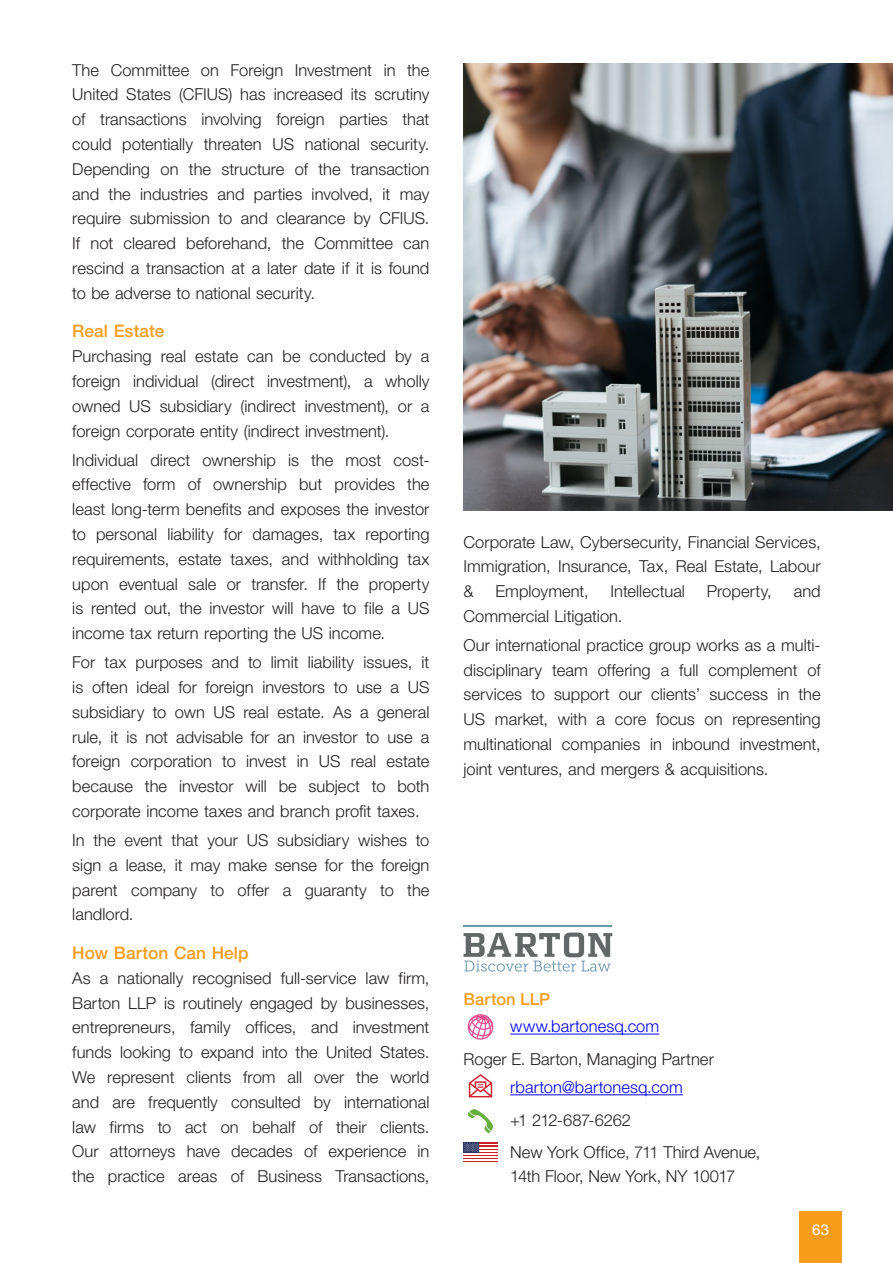
<style>
.page{position:relative;width:893px;height:1263px;background:#fff}
.page>*{position:absolute;margin:0;border:0;box-sizing:border-box;transform-origin:0 0}
.t1{font:500 17.25px "Helvetica Neue 65";color:#f89c1c}
.paragraph{font:300 16.5px/24.8px "Helvetica Neue 45";color:#231f20;text-align:justify}
.t2{font:300 16.5px "Helvetica Neue 45";letter-spacing:.005em;color:#00f}
.paragraph-2{font:300 16.5px "Helvetica Neue 45";letter-spacing:-.02em;color:#231f20}
.t3{font:500 16.5px "Helvetica Neue 65";letter-spacing:.005em;color:#f89c1c}
.t4{font:15px "Helvetica Neue 55";color:#fff}
</style>
<div class="page">
<div style="left:799px;top:1212px;width:43px;height:51px;background:#f89c1c"></div>
<hr style="left:510px;top:1034px;width:149px;height:1px;background:#00f">
<hr style="left:510px;top:1094px;width:173px;height:1px;background:#00f">
<svg style="left:468px;top:1014px;width:25px;height:26px"></svg>
<svg style="left:469px;top:1074px;width:23px;height:23px"></svg>
<svg style="left:468px;top:1109px;width:25px;height:24px"></svg>
<hr style="left:463px;top:1160px;width:34px;height:2px;background:#cc2026">
<hr style="left:463px;top:1157px;width:34px;height:2px;background:#cc2026">
<hr style="left:463px;top:1154px;width:34px;height:2px;background:#cc2026">
<hr style="left:463px;top:1151px;width:34px;height:2px;background:#cc2026">
<hr style="left:463px;top:1148px;width:34px;height:2px;background:#cc2026">
<hr style="left:463px;top:1145px;width:34px;height:2px;background:#cc2026">
<hr style="left:463px;top:1142px;width:34px;height:2px;background:#cc2026">
<svg style="left:463px;top:1142px;width:16px;height:11px"></svg>
<svg style="left:464px;top:1143px;width:14px;height:8px"></svg>
<hr style="left:463px;top:925px;width:149px;height:1px;background:#6b97ab">
<svg style="left:463px;top:932px;width:149px;height:39px"></svg>
<img style="left:463px;top:64px;width:430px;height:446px">
<p class="paragraph" style="left:72px;top:57px;width:359px">The Committee on Foreign Investment in the United States (CFIUS) has increased its scrutiny of transactions involving foreign parties that could potentially threaten US national security.<br>Depending on the structure of the transaction and the industries and parties involved, it may require submission to and clearance by CFIUS.<br>If not cleared beforehand, the Committee can rescind a transaction at a later date if it is found to be adverse to national security.</p>
<p class="t1" style="left:72px;top:321px;width:94px">Real Estate</p>
<p class="paragraph" style="left:72px;top:344px;width:359px">Purchasing real estate can be conducted by a foreign individual (direct investment), a wholly owned US subsidiary (indirect investment), or a foreign corporate entity (indirect investment).</p>
<p class="paragraph" style="left:72px;top:447px;width:359px">Individual direct ownership is the most cost&shy;effective form of ownership but provides the least long-term benefits and exposes the investor to personal liability for damages, tax reporting requirements, estate taxes, and withholding tax upon eventual sale or transfer. If the property is rented out, the investor will have to file a US income tax return reporting the US income.</p>
<p class="paragraph" style="left:72px;top:650px;width:359px">For tax purposes and to limit liability issues, it is often ideal for foreign investors to use a US subsidiary to own US real estate. As a general rule, it is not advisable for an investor to use a foreign corporation to invest in US real estate because the investor will be subject to both corporate income taxes and branch profit taxes.</p>
<p class="paragraph" style="left:72px;top:827px;width:359px">In the event that your US subsidiary wishes to sign a lease, it may make sense for the foreign parent company to offer a guaranty to the landlord.</p>
<p class="t1" style="left:72px;top:943px;width:178px">How Barton Can Help</p>
<p class="paragraph" style="left:72px;top:965px;width:359px">As a nationally recognised full-service law firm, Barton LLP is routinely engaged by businesses, entrepreneurs, family offices, and investment funds looking to expand into the United States.<br>We represent clients from all over the world and are frequently consulted by international law firms to act on behalf of their clients.<br>Our attorneys have decades of experience in the practice areas of Business Transactions,</p>
<p class="paragraph" style="left:463px;top:529px;width:359px">Corporate Law, Cybersecurity, Financial Services, Immigration, Insurance, Tax, Real Estate, Labour &amp;</p>
<p class="paragraph" style="left:495px;top:578px;width:95px">Employment,</p>
<p class="paragraph" style="left:611px;top:578px;width:76px">Intellectual</p>
<p class="paragraph" style="left:707px;top:578px;width:66px">Property,</p>
<p class="paragraph" style="left:794px;top:578px;width:29px">and</p>
<p class="paragraph" style="left:463px;top:603px;width:160px">Commercial Litigation.</p>
<p class="paragraph" style="left:463px;top:632px;width:359px">Our international practice group works as a multi&shy;disciplinary team offering a full complement of services to support our clients’ success in the US market, with a core focus on representing multinational companies in inbound investment, joint ventures, and mergers &amp; acquisitions.</p>
<p class="t3" style="left:463px;top:989px;width:88px">Barton LLP</p>
<p class="t2" style="left:510px;top:1016px;width:150px">www.bartonesq.com</p>
<p class="paragraph" style="left:463px;top:1046px;width:252px">Roger E. Barton, Managing Partner</p>
<p class="t2" style="left:510px;top:1077px;width:174px">rbarton@bartonesq.com</p>
<p class="paragraph-2" style="left:510px;top:1110px;width:122px">+1 212-687-6262</p>
<p class="paragraph" style="left:510px;top:1140px;width:252px;line-height:24px">New York Office, 711 Third Avenue,<br>14th Floor, New York, NY 10017</p>
<p class="t4" style="left:812px;top:1221px;width:18px">63</p>
</div>
